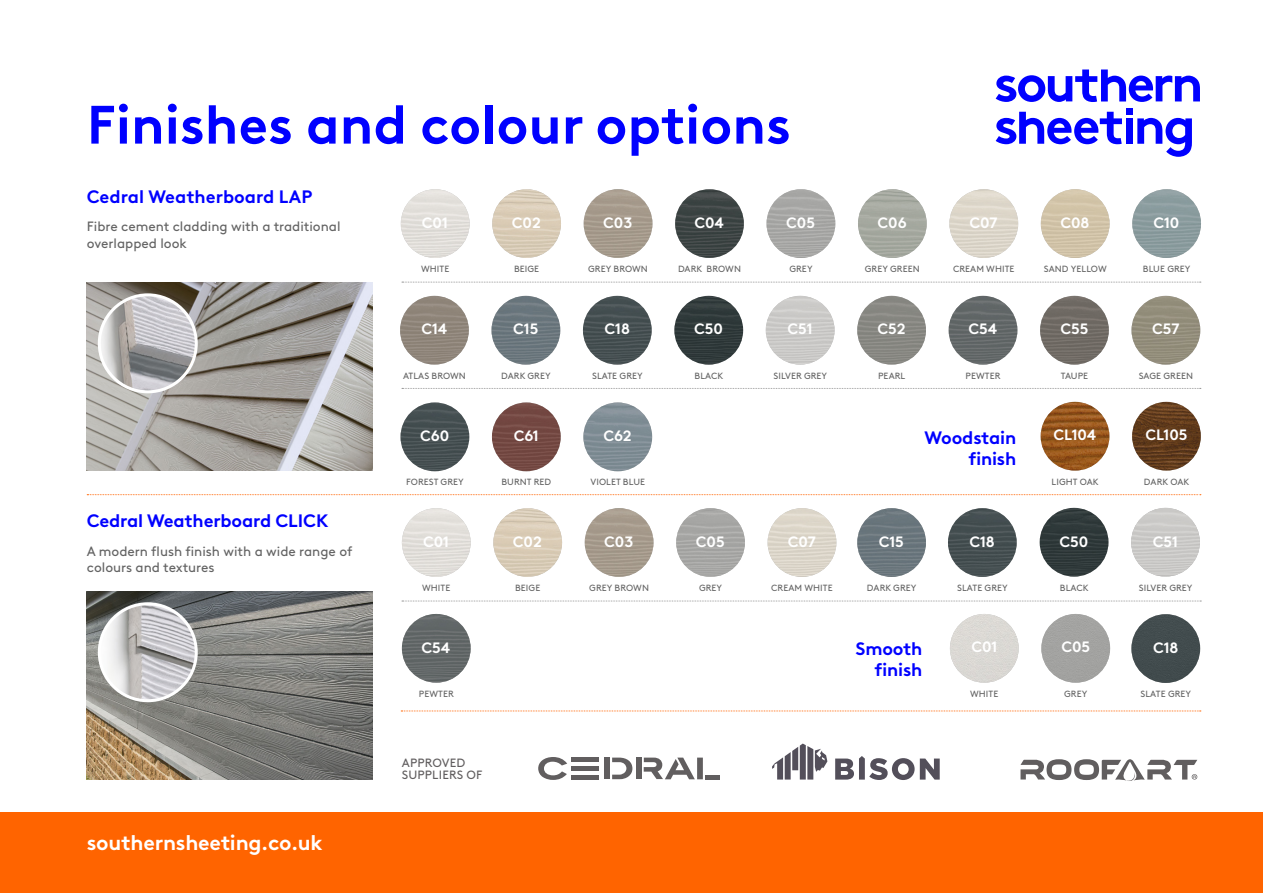
<style>
.page{position:relative;width:1263px;height:893px;background:#fff}
.page>*{position:absolute;margin:0;border:0;box-sizing:border-box;transform-origin:0 0}
.t1{font:700 54px "Brown LL";color:#00f}
.t2{font:700 21px "Brown LL";letter-spacing:-.01em;color:#fff}
.t3{font:700 18px "Brown LL";letter-spacing:-.01em;color:#00f}
.t4{font:700 15px "Brown LL";color:#fff}
.t5{font:13.5px/16.5px "Brown LL";color:#636363}
.t6{font:12px/12px "Brown LL";letter-spacing:.01em;color:#615e5f}
.t7{font:9px "Brown LL";letter-spacing:.01em;color:#636363}
</style>
<div class="page">
<div style="left:0;top:812px;width:1263px;height:81px;background:#ff6400"></div>
<svg style="left:402px;top:282px;width:799px;height:1px"></svg>
<svg style="left:402px;top:388px;width:799px;height:1px"></svg>
<svg style="left:87px;top:494px;width:1114px;height:1px"></svg>
<svg style="left:402px;top:601px;width:799px;height:1px"></svg>
<svg style="left:401px;top:711px;width:800px;height:1px"></svg>
<img style="left:400px;top:296px;width:69px;height:69px;border-radius:34px">
<img style="left:491px;top:296px;width:69px;height:69px;border-radius:34px">
<img style="left:583px;top:296px;width:69px;height:69px;border-radius:34px">
<img style="left:674px;top:296px;width:69px;height:69px;border-radius:34px">
<img style="left:766px;top:296px;width:68px;height:69px;border-radius:34px">
<img style="left:857px;top:296px;width:69px;height:69px;border-radius:34px">
<img style="left:949px;top:296px;width:68px;height:69px;border-radius:34px">
<img style="left:1040px;top:296px;width:69px;height:69px;border-radius:34px">
<img style="left:1131px;top:296px;width:69px;height:69px;border-radius:34px">
<img style="left:1041px;top:402px;width:68px;height:69px;border-radius:34px">
<img style="left:1132px;top:402px;width:69px;height:69px;border-radius:34px">
<img style="left:401px;top:189px;width:69px;height:69px;border-radius:34px">
<img style="left:492px;top:189px;width:69px;height:69px;border-radius:34px">
<img style="left:584px;top:189px;width:68px;height:69px;border-radius:34px">
<img style="left:675px;top:189px;width:69px;height:69px;border-radius:34px">
<img style="left:766px;top:189px;width:69px;height:69px;border-radius:34px">
<img style="left:858px;top:189px;width:69px;height:69px;border-radius:34px">
<img style="left:949px;top:189px;width:69px;height:69px;border-radius:34px">
<img style="left:1041px;top:189px;width:68px;height:69px;border-radius:34px">
<img style="left:1132px;top:189px;width:69px;height:69px;border-radius:34px">
<img style="left:400px;top:402px;width:69px;height:69px;border-radius:34px">
<img style="left:492px;top:402px;width:69px;height:69px;border-radius:34px">
<img style="left:583px;top:402px;width:69px;height:69px;border-radius:34px">
<img style="left:585px;top:508px;width:68px;height:69px;border-radius:34px">
<img style="left:676px;top:508px;width:69px;height:69px;border-radius:34px">
<img style="left:768px;top:508px;width:68px;height:69px;border-radius:34px">
<img style="left:948px;top:508px;width:69px;height:69px;border-radius:34px">
<img style="left:493px;top:508px;width:69px;height:69px;border-radius:34px">
<img style="left:857px;top:508px;width:69px;height:69px;border-radius:34px">
<img style="left:402px;top:614px;width:69px;height:69px;border-radius:34px">
<div style="left:950px;top:614px;width:69px;height:69px;background:#dbd8d4;border-radius:34px"></div>
<div style="left:1041px;top:614px;width:69px;height:69px;background:#a3a3a1;border-radius:34px"></div>
<div style="left:1131px;top:614px;width:69px;height:69px;background:#424c4e;border-radius:34px"></div>
<img style="left:1040px;top:508px;width:68px;height:69px;border-radius:34px">
<img style="left:1131px;top:508px;width:69px;height:69px;border-radius:34px">
<img style="left:87px;top:282px;width:286px;height:189px">
<img style="left:99px;top:295px;width:97px;height:97px;border-radius:48px">
<div style="left:98px;top:293px;width:100px;height:100px;border:3px solid #fff;border-radius:50%"></div>
<img style="left:87px;top:591px;width:286px;height:188px">
<img style="left:99px;top:604px;width:97px;height:97px;border-radius:48px">
<div style="left:98px;top:602px;width:100px;height:100px;border:3px solid #fff;border-radius:50%"></div>
<div style="left:1126px;top:118px;width:7px;height:26px;background:#00f"></div>
<div style="left:1126px;top:108px;width:7px;height:7px;background:#00f"></div>
<svg style="left:996px;top:70px;width:204px;height:32px"></svg>
<svg style="left:1137px;top:118px;width:55px;height:39px"></svg>
<svg style="left:996px;top:112px;width:126px;height:32px"></svg>
<svg style="left:1020px;top:759px;width:177px;height:22px"></svg>
<svg style="left:538px;top:757px;width:29px;height:23px"></svg>
<div style="left:636px;top:758px;width:6px;height:21px;background:#615e5f"></div>
<div style="left:604px;top:758px;width:6px;height:21px;background:#615e5f"></div>
<svg style="left:612px;top:758px;width:20px;height:21px"></svg>
<hr style="left:571px;top:758px;width:28px;height:4px;background:#615e5f">
<hr style="left:571px;top:775px;width:28px;height:4px;background:#615e5f">
<div style="left:571px;top:766px;width:28px;height:5px;background:#615e5f"></div>
<hr style="left:705px;top:775px;width:14px;height:4px;background:#615e5f">
<svg style="left:644px;top:758px;width:59px;height:21px"></svg>
<svg style="left:772px;top:744px;width:168px;height:36px"></svg>
<h1 class="t1" style="left:87px;top:83px;width:705px">Finishes and colour options</h1>
<h3 class="t3" style="left:87px;top:183px;width:227px">Cedral Weatherboard LAP</h3>
<h3 class="t5" style="left:87px;top:217px;width:255px">Fibre cement cladding with a traditional overlapped look</h3>
<h3 class="t3" style="left:87px;top:507px;width:243px">Cedral Weatherboard CLICK</h3>
<h3 class="t5" style="left:87px;top:542px;width:267px">A modern flush finish with a wide range of colours and textures</h3>
<h2 class="t2" style="left:87px;top:826px;width:237px">southernsheeting.co.uk</h2>
<h3 class="t4" style="left:422px;top:211px;width:27px">C01</h3>
<h3 class="t4" style="left:512px;top:211px;width:30px">C02</h3>
<h3 class="t4" style="left:603px;top:211px;width:31px">C03</h3>
<h3 class="t4" style="left:694px;top:211px;width:31px">C04</h3>
<h3 class="t4" style="left:786px;top:211px;width:30px">C05</h3>
<h3 class="t4" style="left:877px;top:211px;width:31px">C06</h3>
<h3 class="t4" style="left:969px;top:211px;width:30px">C07</h3>
<h3 class="t4" style="left:1060px;top:211px;width:31px">C08</h3>
<h3 class="t4" style="left:1153px;top:211px;width:27px">C10</h3>
<p class="t7" style="left:421px;top:262px;width:30px">WHITE</p>
<p class="t7" style="left:514px;top:262px;width:27px">BEIGE</p>
<p class="t7" style="left:588px;top:262px;width:61px">GREY BROWN</p>
<p class="t7" style="left:678px;top:262px;width:64px">DARK BROWN</p>
<p class="t7" style="left:789px;top:262px;width:25px">GREY</p>
<p class="t7" style="left:865px;top:262px;width:56px">GREY GREEN</p>
<p class="t7" style="left:953px;top:262px;width:63px">CREAM WHITE</p>
<p class="t7" style="left:1044px;top:262px;width:64px">SAND YELLOW</p>
<p class="t7" style="left:1143px;top:262px;width:49px">BLUE GREY</p>
<h3 class="t4" style="left:421px;top:317px;width:28px">C14</h3>
<h3 class="t4" style="left:513px;top:317px;width:27px">C15</h3>
<h3 class="t4" style="left:604px;top:317px;width:27px">C18</h3>
<h3 class="t4" style="left:694px;top:317px;width:30px">C50</h3>
<h3 class="t4" style="left:787px;top:317px;width:27px">C51</h3>
<h3 class="t4" style="left:877px;top:317px;width:30px">C52</h3>
<h3 class="t4" style="left:968px;top:317px;width:30px">C54</h3>
<h3 class="t4" style="left:1060px;top:317px;width:29px">C55</h3>
<h3 class="t4" style="left:1152px;top:317px;width:29px">C57</h3>
<p class="t7" style="left:403px;top:369px;width:64px">ATLAS BROWN</p>
<p class="t7" style="left:501px;top:369px;width:51px">DARK GREY</p>
<p class="t7" style="left:592px;top:369px;width:52px">SLATE GREY</p>
<p class="t7" style="left:694px;top:369px;width:30px">BLACK</p>
<p class="t7" style="left:773px;top:369px;width:55px">SILVER GREY</p>
<p class="t7" style="left:878px;top:369px;width:29px">PEARL</p>
<p class="t7" style="left:966px;top:369px;width:36px">PEWTER</p>
<p class="t7" style="left:1061px;top:369px;width:29px">TAUPE</p>
<p class="t7" style="left:1139px;top:369px;width:56px">SAGE GREEN</p>
<h3 class="t4" style="left:420px;top:424px;width:31px">C60</h3>
<h3 class="t4" style="left:514px;top:424px;width:27px">C61</h3>
<h3 class="t4" style="left:603px;top:424px;width:30px">C62</h3>
<p class="t7" style="left:406px;top:476px;width:59px">FOREST GREY</p>
<p class="t7" style="left:501px;top:476px;width:51px">BURNT RED</p>
<p class="t7" style="left:590px;top:476px;width:56px">VIOLET BLUE</p>
<h3 class="t3" style="left:924px;top:423px;width:93px">Woodstain</h3>
<h3 class="t4" style="left:1053px;top:423px;width:44px">CL104</h3>
<h3 class="t4" style="left:1145px;top:423px;width:43px">CL105</h3>
<h3 class="t3" style="left:968px;top:444px;width:49px">finish</h3>
<p class="t7" style="left:1052px;top:475px;width:49px">LIGHT OAK</p>
<p class="t7" style="left:1144px;top:475px;width:47px">DARK OAK</p>
<h3 class="t4" style="left:423px;top:530px;width:27px">C01</h3>
<h3 class="t4" style="left:513px;top:530px;width:30px">C02</h3>
<h3 class="t4" style="left:604px;top:530px;width:31px">C03</h3>
<h3 class="t4" style="left:696px;top:530px;width:30px">C05</h3>
<h3 class="t4" style="left:788px;top:530px;width:30px">C07</h3>
<h3 class="t4" style="left:969px;top:530px;width:27px">C18</h3>
<p class="t7" style="left:867px;top:581px;width:51px">DARK GREY</p>
<h3 class="t4" style="left:879px;top:530px;width:27px">C15</h3>
<p class="t7" style="left:422px;top:581px;width:30px">WHITE</p>
<p class="t7" style="left:515px;top:581px;width:27px">BEIGE</p>
<p class="t7" style="left:589px;top:581px;width:61px">GREY BROWN</p>
<p class="t7" style="left:699px;top:581px;width:25px">GREY</p>
<p class="t7" style="left:771px;top:581px;width:63px">CREAM WHITE</p>
<p class="t7" style="left:957px;top:581px;width:52px">SLATE GREY</p>
<h3 class="t4" style="left:1059px;top:530px;width:30px">C50</h3>
<h3 class="t4" style="left:1153px;top:530px;width:27px">C51</h3>
<p class="t7" style="left:1060px;top:581px;width:30px">BLACK</p>
<p class="t7" style="left:1139px;top:581px;width:55px">SILVER GREY</p>
<h3 class="t4" style="left:422px;top:636px;width:30px">C54</h3>
<p class="t7" style="left:419px;top:687px;width:36px">PEWTER</p>
<h3 class="t6" style="left:402px;top:756px;width:82px">APPROVED<br>SUPPLIERS OF</h3>
<h3 class="t3" style="left:855px;top:634px;width:68px">Smooth</h3>
<h3 class="t4" style="left:1061px;top:635px;width:30px">C05</h3>
<h3 class="t3" style="left:874px;top:655px;width:49px">finish</h3>
<h3 class="t4" style="left:971px;top:635px;width:27px">C01</h3>
<h3 class="t4" style="left:1153px;top:636px;width:27px">C18</h3>
<p class="t7" style="left:970px;top:687px;width:30px">WHITE</p>
<p class="t7" style="left:1064px;top:687px;width:25px">GREY</p>
<p class="t7" style="left:1140px;top:687px;width:52px">SLATE GREY</p>
</div>
